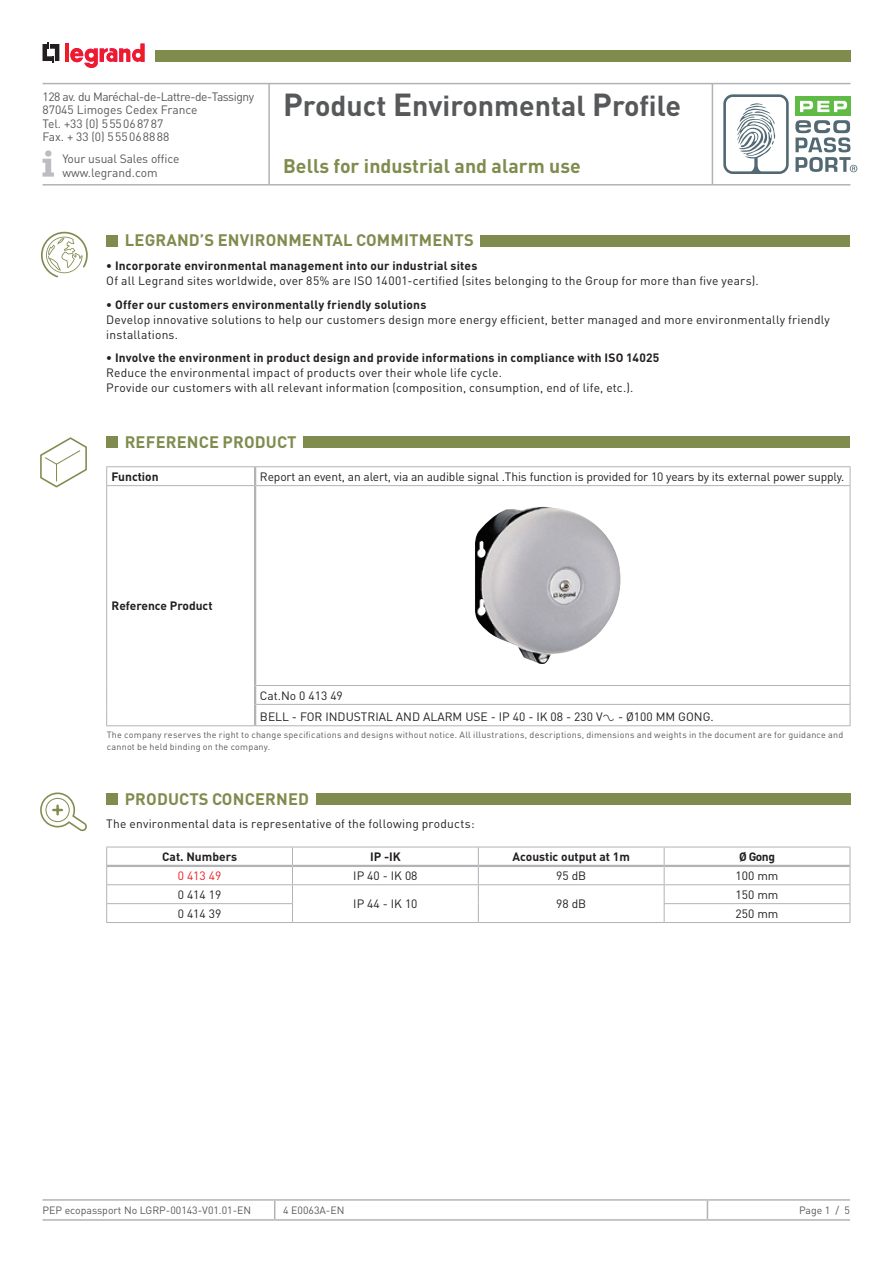
<style>
.page{position:relative;width:893px;height:1263px;background:#fff}
.page>*{position:absolute;margin:0;border:0;box-sizing:border-box;transform-origin:0 0}
.t1{font:700 28.5px "DIN Pro";color:#57585a}
.t2{font:700 19.5px "DIN Pro";color:#7f8c4e}
.t3{font:700 16.5px "DIN Pro";letter-spacing:.01em;color:#7f8c4e}
.t4{font:12px/15px "DIN Pro";letter-spacing:.015em;color:#231f20}
.t5{font:700 12px "DIN Pro";letter-spacing:.015em;color:#231f20}
.t6{font:12px/13.5px "DIN Pro";letter-spacing:-.01em;color:#57585a}
.t7{font:12px "DIN Pro";letter-spacing:-.01em;color:#231f20}
.t8{font:12px "DIN Pro";color:#ee1d23}
.t9{font:10.5px "DIN Pro";color:#57585a}
.t10{font:9px/12px "DIN Pro";letter-spacing:.025em;color:#57585a}
.s1{font-size:31.5px}
.s2{font-family:"Legrand 2007"}
</style>
<div class="page">
<hr style="left:43px;top:1199px;width:232px;height:2px;background:#b2b3b7">
<hr style="left:275px;top:1199px;width:432px;height:2px;background:#b2b3b7">
<svg style="left:274px;top:1201px;width:1px;height:18px"></svg>
<hr style="left:707px;top:1199px;width:143px;height:2px;background:#b2b3b7">
<svg style="left:707px;top:1201px;width:1px;height:18px"></svg>
<hr style="left:43px;top:1219px;width:232px;height:2px;background:#b2b3b7">
<hr style="left:275px;top:1219px;width:432px;height:2px;background:#b2b3b7">
<hr style="left:707px;top:1219px;width:143px;height:2px;background:#b2b3b7">
<div style="left:795px;top:97px;width:56px;height:19px;background:#60bb46"></div>
<svg style="left:800px;top:101px;width:47px;height:11px"></svg>
<svg style="left:723px;top:94px;width:66px;height:80px"></svg>
<svg style="left:795px;top:120px;width:62px;height:52px"></svg>
<svg style="left:43px;top:43px;width:16px;height:20px"></svg>
<hr style="left:65px;top:44px;width:4px;height:18px;background:#ee1d23">
<svg style="left:70px;top:44px;width:75px;height:24px"></svg>
<hr style="left:43px;top:83px;width:807px;height:1px;background:#b2b3b7">
<hr style="left:43px;top:184px;width:807px;height:2px;background:#b2b3b7">
<hr style="left:268px;top:84px;width:2px;height:100px;background:#b2b3b7">
<hr style="left:712px;top:84px;width:1px;height:100px;background:#b2b3b7">
<div style="left:155px;top:50px;width:695px;height:12px;background:#7f8c4e"></div>
<svg style="left:43px;top:150px;width:11px;height:27px"></svg>
<div style="left:106px;top:235px;width:12px;height:11px;background:#7f8c4e"></div>
<div style="left:480px;top:235px;width:370px;height:11px;background:#7f8c4e"></div>
<svg style="left:41px;top:232px;width:47px;height:45px"></svg>
<div style="left:106px;top:793px;width:12px;height:12px;background:#7f8c4e"></div>
<div style="left:316px;top:793px;width:534px;height:12px;background:#7f8c4e"></div>
<div style="left:106px;top:436px;width:12px;height:12px;background:#7f8c4e"></div>
<div style="left:303px;top:436px;width:547px;height:12px;background:#7f8c4e"></div>
<hr style="left:106px;top:466px;width:149px;height:1px;background:#b2b3b7">
<svg style="left:106px;top:467px;width:1px;height:18px"></svg>
<hr style="left:106px;top:485px;width:148px;height:1px;background:#b2b3b7">
<hr style="left:106px;top:486px;width:1px;height:199px;background:#b2b3b7">
<svg style="left:106px;top:685px;width:1px;height:40px"></svg>
<hr style="left:106px;top:725px;width:149px;height:1px;background:#b2b3b7">
<hr style="left:255px;top:725px;width:595px;height:1px;background:#b2b3b7">
<hr style="left:255px;top:466px;width:595px;height:1px;background:#b2b3b7">
<svg style="left:850px;top:467px;width:1px;height:18px"></svg>
<hr style="left:256px;top:485px;width:594px;height:1px;background:#b2b3b7">
<hr style="left:850px;top:486px;width:1px;height:199px;background:#b2b3b7">
<hr style="left:256px;top:685px;width:594px;height:1px;background:#b2b3b7">
<hr style="left:256px;top:704px;width:594px;height:1px;background:#b2b3b7">
<svg style="left:850px;top:686px;width:1px;height:39px"></svg>
<svg style="left:254px;top:467px;width:2px;height:19px"></svg>
<hr style="left:254px;top:486px;width:2px;height:199px;background:#b2b3b7">
<svg style="left:254px;top:685px;width:2px;height:19px"></svg>
<hr style="left:254px;top:704px;width:2px;height:21px;background:#b2b3b7">
<img style="left:475px;top:507px;width:146px;height:157px">
<hr style="left:106px;top:847px;width:186px;height:1px;background:#b2b3b7">
<hr style="left:292px;top:847px;width:186px;height:1px;background:#b2b3b7">
<hr style="left:478px;top:847px;width:186px;height:1px;background:#b2b3b7">
<hr style="left:664px;top:847px;width:186px;height:1px;background:#b2b3b7">
<svg style="left:292px;top:847px;width:1px;height:75px"></svg>
<svg style="left:478px;top:847px;width:1px;height:75px"></svg>
<hr style="left:106px;top:922px;width:186px;height:1px;background:#b2b3b7">
<hr style="left:107px;top:865px;width:185px;height:2px;background:#b2b3b7">
<hr style="left:292px;top:865px;width:186px;height:2px;background:#b2b3b7">
<hr style="left:478px;top:865px;width:186px;height:2px;background:#b2b3b7">
<hr style="left:664px;top:865px;width:186px;height:2px;background:#b2b3b7">
<svg style="left:106px;top:847px;width:1px;height:75px"></svg>
<svg style="left:664px;top:847px;width:1px;height:75px"></svg>
<svg style="left:850px;top:847px;width:1px;height:75px"></svg>
<hr style="left:292px;top:922px;width:186px;height:1px;background:#b2b3b7">
<hr style="left:478px;top:922px;width:186px;height:1px;background:#b2b3b7">
<hr style="left:664px;top:922px;width:186px;height:1px;background:#b2b3b7">
<hr style="left:106px;top:884px;width:186px;height:1px;background:#b2b3b7">
<hr style="left:292px;top:884px;width:186px;height:1px;background:#b2b3b7">
<hr style="left:478px;top:884px;width:186px;height:1px;background:#b2b3b7">
<hr style="left:664px;top:884px;width:186px;height:1px;background:#b2b3b7">
<hr style="left:106px;top:903px;width:187px;height:1px;background:#b2b3b7">
<hr style="left:664px;top:903px;width:186px;height:1px;background:#b2b3b7">
<svg style="left:40px;top:437px;width:47px;height:50px"></svg>
<svg style="left:40px;top:792px;width:47px;height:39px"></svg>
<p class="t6" style="left:43px;top:89px;width:213px">128 av. du Maréchal-de-Lattre-de-Tassigny<br>87045 Limoges Cedex France<br>Tel. +33 (0) 555068787<br>Fax. + 33 (0) 555068888</p>
<p class="t6" style="left:62px;top:152px;width:118px">Your usual Sales office www.legrand.com</p>
<h1 class="t1" style="left:283px;top:86px;width:399px"><span class="s1">P</span>roduct <span class="s1">E</span>nvironmental <span class="s1">P</span>rofile</h1>
<h2 class="t2" style="left:283px;top:152px;width:299px">Bells for industrial and alarm use</h2>
<h3 class="t3" style="left:125px;top:229px;width:350px">LEGRAND’S ENVIRONMENTAL COMMITMENTS</h3>
<p class="t5" style="left:106px;top:257px;width:373px">• Incorporate environmental management into our industrial sites</p>
<p class="t4" style="left:106px;top:273px;width:654px">Of all Legrand sites worldwide, over 85% are ISO 14001-certified (sites belonging to the Group for more than five years).</p>
<p class="t5" style="left:106px;top:296px;width:322px">• Offer our customers environmentally friendly solutions</p>
<p class="t4" style="left:106px;top:311px;width:725px">Develop innovative solutions to help our customers design more energy efficient, better managed and more environmentally friendly installations.</p>
<p class="t5" style="left:106px;top:349px;width:555px">• Involve the environment in product design and provide informations in compliance with ISO 14025</p>
<p class="t4" style="left:106px;top:365px;width:529px">Reduce the environmental impact of products over their whole life cycle.<br>Provide our customers with all relevant information (composition, consumption, end of life, etc.).</p>
<h3 class="t3" style="left:125px;top:431px;width:173px">REFERENCE PRODUCT</h3>
<p class="t5" style="left:112px;top:468px;width:49px">Function</p>
<p class="t7" style="left:260px;top:468px;width:586px">Report an event, an alert, via an audible signal .This function is provided for 10 years by its external power supply.</p>
<p class="t5" style="left:112px;top:598px;width:103px">Reference Product</p>
<p class="t4" style="left:260px;top:684px;width:455px;line-height:21.5px">Cat.No 0 413 49<br>BELL - FOR INDUSTRIAL AND ALARM USE - IP 40 - IK 08 - 230 V<span class="s2">A</span> - Ø100 MM GONG.</p>
<p class="t10" style="left:107px;top:728px;width:738px">The company reserves the right to change specifications and designs without notice. All illustrations, descriptions, dimensions and weights in the document are for guidance and cannot be held binding on the company.</p>
<h3 class="t3" style="left:125px;top:787px;width:186px">PRODUCTS CONCERNED</h3>
<p class="t4" style="left:106px;top:816px;width:370px">The environmental data is representative of the following products:</p>
<p class="t5" style="left:162px;top:848px;width:76px">Cat. Numbers</p>
<p class="t5" style="left:370px;top:848px;width:32px">IP -IK</p>
<p class="t5" style="left:513px;top:848px;width:119px">Acoustic output at 1m</p>
<p class="t5" style="left:739px;top:848px;width:37px">Ø Gong</p>
<p class="t8" style="left:178px;top:867px;width:45px">0 413 49</p>
<p class="t4" style="left:353px;top:867px;width:66px">IP 40 - IK 08</p>
<p class="t4" style="left:556px;top:867px;width:32px">95 dB</p>
<p class="t4" style="left:736px;top:867px;width:44px">100 mm</p>
<p class="t4" style="left:178px;top:886px;width:45px">0 414 19</p>
<p class="t4" style="left:353px;top:896px;width:66px">IP 44 - IK 10</p>
<p class="t4" style="left:556px;top:896px;width:32px">98 dB</p>
<p class="t4" style="left:736px;top:886px;width:44px">150 mm</p>
<p class="t4" style="left:178px;top:905px;width:45px">0 414 39</p>
<p class="t4" style="left:736px;top:905px;width:44px">250 mm</p>
<p class="t9" style="left:43px;top:1203px;width:210px">PEP ecopassport No LGRP-00143-V01.01-EN</p>
<p class="t9" style="left:283px;top:1203px;width:63px">4 E0063A-EN</p>
<p class="t9" style="left:799px;top:1203px;width:53px">Page 1 / 5</p>
</div>
